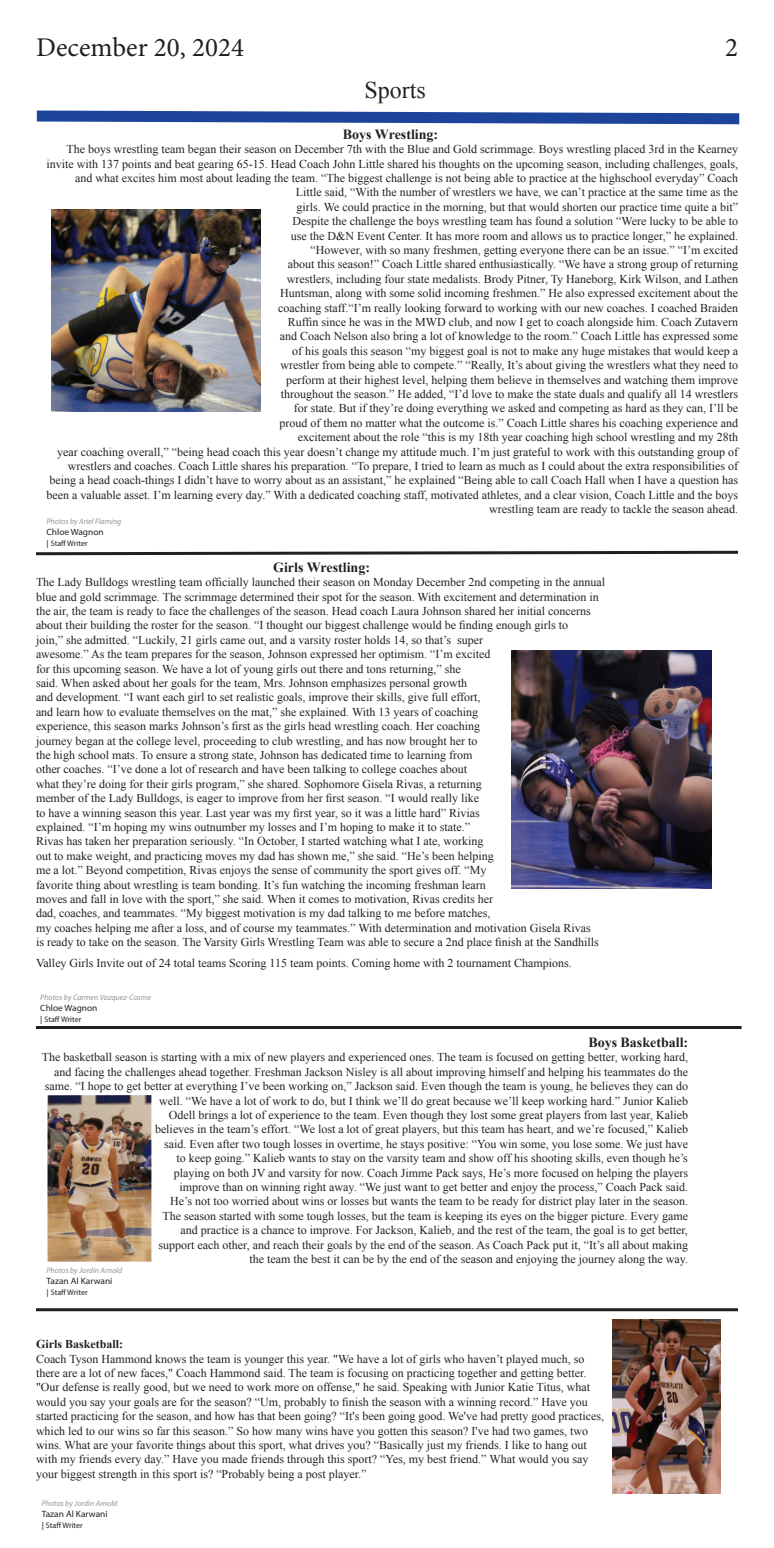
<style>
.page{position:relative;width:774px;height:1548px;background:#fff}
.page>*{position:absolute;margin:0;border:0;box-sizing:border-box;transform-origin:0 0}
.t1{font:27px "Minion Pro";color:#231f20}
.t2{font:24px "Times New Roman";color:#231f20}
.t3{font:700 14px "Times New Roman";color:#231f20}
.t4{font:12px/14.4px "Times New Roman";color:#231f20;text-align:right}
.t5{font:700 12px "Times New Roman";color:#231f20}
.t6{font:9.1px "Myriad Pro";color:#231f20}
.t7{font:italic 8px "Myriad Pro";color:#939598}
.t8{font:8px "Myriad Pro";color:#231f20;scale:1.17 1}
</style>
<div class="page">
<svg style="left:36px;top:110px;width:704px;height:15px"></svg>
<img style="left:52px;top:210px;width:209px;height:201px">
<img style="left:512px;top:650px;width:200px;height:239px">
<svg style="left:36px;top:550px;width:702px;height:6px"></svg>
<img style="left:48px;top:1095px;width:103px;height:167px">
<img style="left:612px;top:1320px;width:109px;height:174px">
<hr style="left:36px;top:1026px;width:706px;height:3px;background:#231f20">
<hr style="left:36px;top:1308px;width:702px;height:3px;background:#231f20">
<p class="t1" style="left:36px;top:29px;width:209px">December 20, 2024</p>
<p class="t1" style="left:725px;top:29px;width:14px">2</p>
<p class="t2" style="left:365px;top:74px;width:63px">Sports</p>
<p class="t3" style="left:343px;top:124px;width:97px">Boys Wrestling:</p>
<p class="t4" style="left:46px;top:142px;width:693px">The boys wrestling team began their season on December 7th with the Blue and Gold scrimmage. Boys wrestling placed 3rd in the Kearney invite with 137 points and beat gearing 65-15. Head Coach John Little shared his thoughts on the upcoming season, including challenges, goals, and what excites him most about leading the team. “The biggest challenge is not being able to practice at the highschool everyday” Coach Little said, “With the number of wrestlers we have, we can’t practice at the same time as the<br>girls. We could practice in the morning, but that would shorten our practice time quite a bit”<br>Despite the challenge the boys wrestling team has found a solution “Were lucky to be able to<br>use the D&amp;N Event Center. It has more room and allows us to practice longer,” he explained.<br>“However, with so many freshmen, getting everyone there can be an issue.” “I’m excited<br>about this season!” Coach Little shared enthusiastically. “We have a strong group of returning<br>wrestlers, including four state medalists. Brody Pitner, Ty Haneborg, Kirk Wilson, and Lathen<br>Huntsman, along with some solid incoming freshmen.” He also expressed excitement about the<br>coaching staff.“I’m really looking forward to working with our new coaches. I coached Braiden<br>Ruffin since he was in the MWD club, and now I get to coach alongside him. Coach Zutavern<br>and Coach Nelson also bring a lot of knowledge to the room.” Coach Little has expressed some<br>of his goals this season “my biggest goal is not to make any huge mistakes that would keep a<br>wrestler from being able to compete.” “Really, It’s about giving the wrestlers what they need to<br>perform at their highest level, helping them believe in themselves and watching them improve<br>throughout the season.” He added, “I’d love to make the state duals and qualify all 14 wrestlers<br>for state. But if they’re doing everything we asked and competing as hard as they can, I’ll be<br>proud of them no matter what the outcome is.” Coach Little shares his coaching experience and<br>excitement about the role “this is my 18th year coaching high school wrestling and my 28th<br>year coaching overall,” “being head coach this year doesn’t change my attitude much. I’m just grateful to work with this outstanding group of wrestlers and coaches. Coach Little shares his preparation. “To prepare, I tried to learn as much as I could about the extra responsibilities of being a head coach-things I didn’t have to worry about as an assistant,” he explained “Being able to call Coach Hall when I have a question has been a valuable asset. I’m learning every day.” With a dedicated coaching staff, motivated athletes, and a clear vision, Coach Little and the boys wrestling team are ready to tackle the season ahead.</p>
<p class="t7" style="left:47px;top:516px;width:76px">Photos by Ariel Flaming</p>
<p class="t6" style="left:47px;top:526px;width:59px">Chloe Wagnon</p>
<p class="t8" style="left:47px;top:538px;width:37px">| Staff Writer</p>
<p class="t3" style="left:273px;top:558px;width:98px">Girls Wrestling:</p>
<p class="t4" style="left:36px;top:575px;width:571px;text-align:left">The Lady Bulldogs wrestling team officially launched their season on Monday December 2nd competing in the annual blue and gold scrimmage. The scrimmage determined their spot for the season. With excitement and determination in the air, the team is ready to face the challenges of the season. Head coach Laura Johnson shared her initial concerns about their building the roster for the season. “I thought our biggest challenge would be finding enough girls to<br>join,” she admitted. “Luckily, 21 girls came out, and a varsity roster holds 14, so that’s super<br>awesome.” As the team prepares for the season, Johnson expressed her optimism. “I’m excited<br>for this upcoming season. We have a lot of young girls out there and tons returning,” she<br>said. When asked about her goals for the team, Mrs. Johnson emphasizes personal growth<br>and development. “I want each girl to set realistic goals, improve their skills, give full effort,<br>and learn how to evaluate themselves on the mat,” she explained. With 13 years of coaching<br>experience, this season marks Johnson’s first as the girls head wrestling coach. Her coaching<br>journey began at the college level, proceeding to club wrestling, and has now brought her to<br>the high school mats. To ensure a strong state, Johnson has dedicated time to learning from<br>other coaches. “I’ve done a lot of research and have been talking to college coaches about<br>what they’re doing for their girls program,” she shared. Sophomore Gisela Rivas, a returning<br>member of the Lady Bulldogs, is eager to improve from her first season. “I would really like<br>to have a winning season this year. Last year was my first year, so it was a little hard” Rivias<br>explained. “I’m hoping my wins outnumber my losses and I’m hoping to make it to state.”<br>Rivas has taken her preparation seriously. “In October, I started watching what I ate, working<br>out to make weight, and practicing moves my dad has shown me,” she said. “He’s been helping<br>me a lot.” Beyond competition, Rivas enjoys the sense of community the sport gives off. “My<br>favorite thing about wrestling is team bonding. It’s fun watching the incoming freshman learn<br>moves and fall in love with the sport,” she said. When it comes to motivation, Rivas credits her<br>dad, coaches, and teammates. “My biggest motivation is my dad talking to me before matches,<br>my coaches helping me after a loss, and of course my teammates.” With determination and motivation Gisela Rivas<br>is ready to take on the season. The Varsity Girls Wrestling Team was able to secure a 2nd place finish at the Sandhills</p>
<p class="t4" style="left:36px;top:955px;width:537px">Valley Girls Invite out of 24 total teams Scoring 115 team points. Coming home with 2 tournament Champions.</p>
<p class="t7" style="left:40px;top:993px;width:112px">Photos by Carmen Vazquez-Cosme</p>
<p class="t6" style="left:40px;top:1003px;width:59px">Chloe Wagnon</p>
<p class="t8" style="left:40px;top:1015px;width:37px">| Staff Writer</p>
<p class="t3" style="left:588px;top:1033px;width:101px">Boys Basketball:</p>
<p class="t4" style="left:42px;top:1050px;width:648px">The basketball season is starting with a mix of new players and experienced ones. The team is focused on getting better, working hard, and facing the challenges ahead together. Freshman Jackson Nisley is all about improving himself and helping his teammates do the same. “I hope to get better at everything I’ve been working on,” Jackson said. Even though the team is young, he believes they can do well. “We have a lot of work to do, but I think we’ll do great because we’ll keep working hard.” Junior Kalieb<br>Odell brings a lot of experience to the team. Even though they lost some great players from last year, Kalieb<br>believes in the team’s effort. “We lost a lot of great players, but this team has heart, and we’re focused,” Kalieb<br>said. Even after two tough losses in overtime, he stays positive: “You win some, you lose some. We just have<br>to keep going.” Kalieb wants to stay on the varsity team and show off his shooting skills, even though he’s<br>playing on both JV and varsity for now. Coach Jimme Pack says, He’s more focused on helping the players<br>improve than on winning right away. “We just want to get better and enjoy the process,” Coach Pack said.<br>He’s not too worried about wins or losses but wants the team to be ready for district play later in the season.<br>The season started with some tough losses, but the team is keeping its eyes on the bigger picture. Every game<br>and practice is a chance to improve. For Jackson, Kalieb, and the rest of the team, the goal is to get better,<br>support each other, and reach their goals by the end of the season. As Coach Pack put it, “It’s all about making<br>the team the best it can be by the end of the season and enjoying the journey along the way.</p>
<p class="t7" style="left:47px;top:1265px;width:77px">Photos by Jordin Arnold</p>
<p class="t6" style="left:47px;top:1275px;width:67px">Tazan Al Karwani</p>
<p class="t8" style="left:47px;top:1287px;width:37px">| Staff Writer</p>
<p class="t5" style="left:36px;top:1336px;width:89px">Girls Basketball:</p>
<p class="t4" style="left:36px;top:1351px;width:570px;text-align:left">Coach Tyson Hammond knows the team is younger this year. "We have a lot of girls who haven’t played much, so there are a lot of new faces," Coach Hammond said. The team is focusing on practicing together and getting better. "Our defense is really good, but we need to work more on offense," he said. Speaking with Junior Katie Titus, what would you say your goals are for the season? “Um, probably to finish the season with a winning record.” Have you started practicing for the season, and how has that been going? “It's been going good. We've had pretty good practices, which led to our wins so far this season.” So how many wins have you gotten this season? I've had two games, two wins. What are your favorite things about this sport, what drives you? “Basically just my friends. I like to hang out with my friends every day.” Have you made friends through this sport? “Yes, my best friend.” What would you say your biggest strength in this sport is? “Probably being a post player.”</p>
<p class="t7" style="left:42px;top:1498px;width:77px">Photos by Jordin Arnold</p>
<p class="t6" style="left:42px;top:1508px;width:67px">Tazan Al Karwani</p>
<p class="t8" style="left:42px;top:1520px;width:37px">| Staff Writer</p>
</div>
